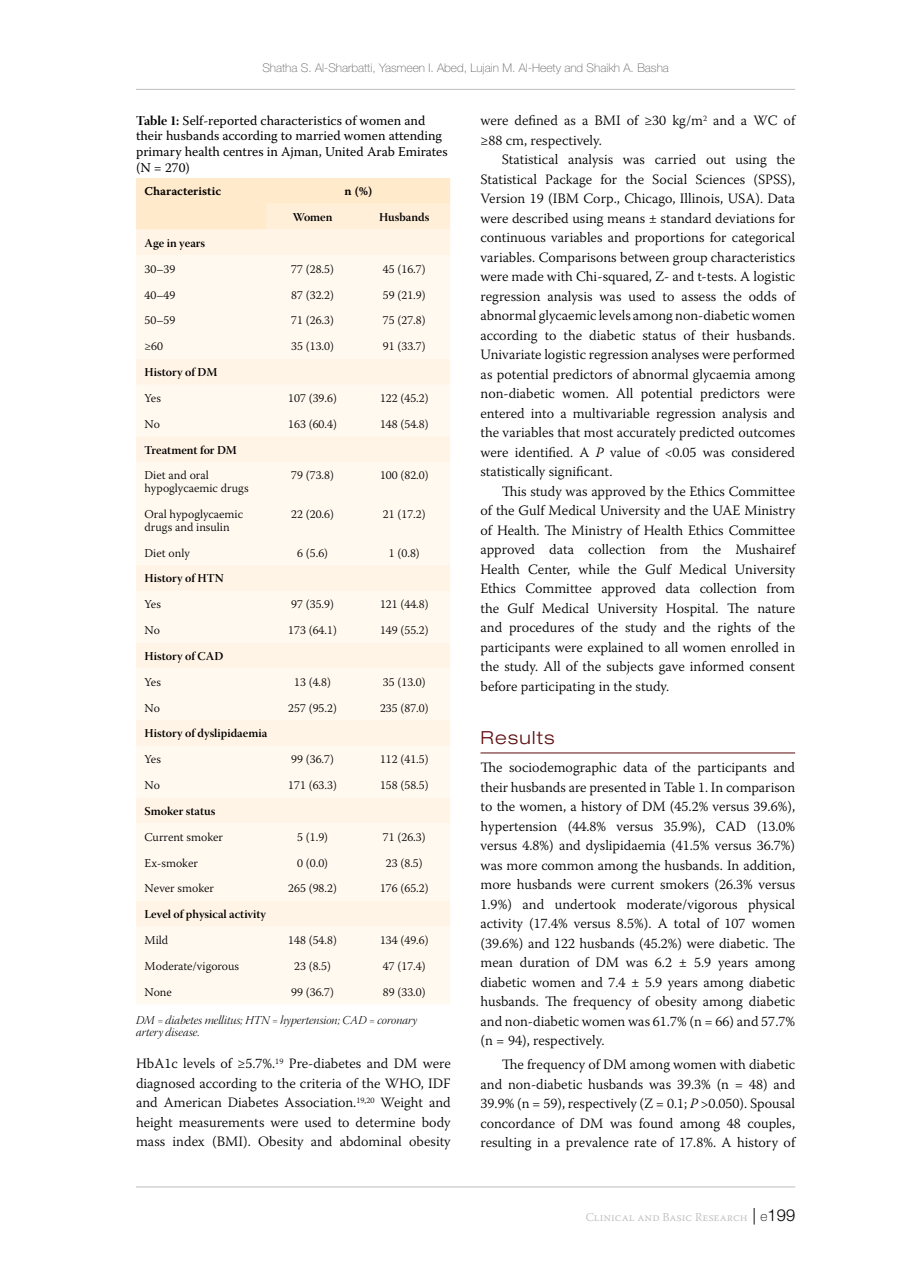
<style>
.page{position:relative;width:910px;height:1280px;background:#fff}
.page>*{position:absolute;margin:0;border:0;box-sizing:border-box;transform-origin:0 0}
.t1{font:300 expanded 18px "Helvetica Neue LT Pro";letter-spacing:.075em;color:#600e10}
.t2{font:300 14.25px/19.5px "Warnock Pro";color:#000;text-align:justify}
.t3{font:13.5px/15.8px "Warnock Pro";color:#000}
.t4{font:300 12px/12.8px "Warnock Pro";color:#000}
.t5{font:12px "Warnock Pro Semibold Subh";color:#000}
.t6{font:100 12px "Helvetica Neue LT Pro";color:#636466}
.t7{font:12px/12.8px "Warnock Pro Light It Disp";color:#000}
.t8{font:300 12px "Warnock Pro";color:#bcbec0}
.t9{font:12px "Warnock Pro Semibold Capt";color:#000}
.s1{font-family:"Warnock Pro Bold Disp"}
.s2{font-style:italic}
.s3{font-family:"Helvetica Neue LT Pro";font-size:16.5px;color:#000}
.s4{font-family:"Helvetica Neue LT Pro";font-weight:100;font-size:13.5px;color:#000}
</style>
<div class="page">
<hr style="left:136px;top:89px;width:659px;height:1px;background:#bcbec0">
<hr style="left:136px;top:1187px;width:659px;height:1px;background:#bcbec0">
<hr style="left:480px;top:753px;width:315px;height:1px;background:#600e10">
<svg style="left:136px;top:178px;width:314px;height:52px;background:#ffebd0"></svg>
<div style="left:136px;top:230px;width:314px;height:25px;background:#fff4e6"></div>
<svg style="left:136px;top:255px;width:314px;height:749px;fill:#fff9f0"></svg>
<p class="t6" style="left:262px;top:61px;width:408px">Shatha S. Al-Sharbatti, Yasmeen I. Abed, Lujain M. Al-Heety and Shaikh A. Basha</p>
<p class="t3" style="left:136px;top:112px;width:313px"><span class="s1">Table 1:</span> Self-reported characteristics of women and their husbands according to married women attending primary health centres in Ajman, United Arab Emirates (N = 270)</p>
<p class="t9" style="left:145px;top:184px;width:78px">Characteristic</p>
<p class="t9" style="left:345px;top:184px;width:29px">n (%)</p>
<p class="t5" style="left:293px;top:210px;width:41px">Women</p>
<p class="t5" style="left:379px;top:210px;width:52px">Husbands</p>
<p class="t5" style="left:145px;top:236px;width:62px">Age in years</p>
<p class="t4" style="left:145px;top:262px;width:32px">30–39</p>
<p class="t4" style="left:291px;top:262px;width:44px">77 (28.5)</p>
<p class="t4" style="left:383px;top:262px;width:44px">45 (16.7)</p>
<p class="t4" style="left:145px;top:288px;width:32px">40–49</p>
<p class="t4" style="left:291px;top:288px;width:44px">87 (32.2)</p>
<p class="t4" style="left:383px;top:288px;width:44px">59 (21.9)</p>
<p class="t4" style="left:145px;top:314px;width:32px">50–59</p>
<p class="t4" style="left:291px;top:314px;width:44px">71 (26.3)</p>
<p class="t4" style="left:383px;top:314px;width:44px">75 (27.8)</p>
<p class="t4" style="left:145px;top:340px;width:20px">≥60</p>
<p class="t4" style="left:291px;top:340px;width:44px">35 (13.0)</p>
<p class="t4" style="left:383px;top:340px;width:44px">91 (33.7)</p>
<p class="t5" style="left:145px;top:365px;width:74px">History of DM</p>
<p class="t4" style="left:145px;top:391px;width:18px">Yes</p>
<p class="t4" style="left:288px;top:391px;width:50px">107 (39.6)</p>
<p class="t4" style="left:380px;top:391px;width:50px">122 (45.2)</p>
<p class="t4" style="left:145px;top:417px;width:17px">No</p>
<p class="t4" style="left:288px;top:417px;width:50px">163 (60.4)</p>
<p class="t4" style="left:380px;top:417px;width:50px">148 (54.8)</p>
<p class="t5" style="left:145px;top:442px;width:94px">Treatment for DM</p>
<p class="t4" style="left:145px;top:469px;width:106px">Diet and oral hypoglycaemic drugs</p>
<p class="t4" style="left:291px;top:469px;width:44px">79 (73.8)</p>
<p class="t4" style="left:380px;top:469px;width:50px">100 (82.0)</p>
<p class="t4" style="left:145px;top:507px;width:100px">Oral hypoglycaemic drugs and insulin</p>
<p class="t4" style="left:291px;top:507px;width:44px">22 (20.6)</p>
<p class="t4" style="left:383px;top:507px;width:44px">21 (17.2)</p>
<p class="t4" style="left:145px;top:546px;width:47px">Diet only</p>
<p class="t4" style="left:297px;top:546px;width:32px">6 (5.6)</p>
<p class="t4" style="left:389px;top:546px;width:32px">1 (0.8)</p>
<p class="t5" style="left:145px;top:571px;width:81px">History of HTN</p>
<p class="t4" style="left:145px;top:598px;width:18px">Yes</p>
<p class="t4" style="left:291px;top:598px;width:44px">97 (35.9)</p>
<p class="t4" style="left:380px;top:598px;width:50px">121 (44.8)</p>
<p class="t4" style="left:145px;top:623px;width:17px">No</p>
<p class="t4" style="left:288px;top:623px;width:50px">173 (64.1)</p>
<p class="t4" style="left:380px;top:623px;width:50px">149 (55.2)</p>
<p class="t5" style="left:145px;top:649px;width:80px">History of CAD</p>
<p class="t4" style="left:145px;top:675px;width:18px">Yes</p>
<p class="t4" style="left:294px;top:675px;width:38px">13 (4.8)</p>
<p class="t4" style="left:383px;top:675px;width:44px">35 (13.0)</p>
<p class="t4" style="left:145px;top:701px;width:17px">No</p>
<p class="t4" style="left:288px;top:701px;width:50px">257 (95.2)</p>
<p class="t4" style="left:380px;top:701px;width:50px">235 (87.0)</p>
<p class="t5" style="left:145px;top:726px;width:124px">History of dyslipidaemia</p>
<p class="t4" style="left:145px;top:753px;width:18px">Yes</p>
<p class="t4" style="left:291px;top:753px;width:44px">99 (36.7)</p>
<p class="t4" style="left:380px;top:753px;width:50px">112 (41.5)</p>
<p class="t4" style="left:145px;top:778px;width:17px">No</p>
<p class="t4" style="left:288px;top:778px;width:50px">171 (63.3)</p>
<p class="t4" style="left:380px;top:778px;width:50px">158 (58.5)</p>
<p class="t5" style="left:145px;top:804px;width:72px">Smoker status</p>
<p class="t4" style="left:145px;top:830px;width:80px">Current smoker</p>
<p class="t4" style="left:297px;top:830px;width:32px">5 (1.9)</p>
<p class="t4" style="left:383px;top:830px;width:44px">71 (26.3)</p>
<p class="t4" style="left:145px;top:856px;width:55px">Ex-smoker</p>
<p class="t4" style="left:297px;top:856px;width:32px">0 (0.0)</p>
<p class="t4" style="left:386px;top:856px;width:38px">23 (8.5)</p>
<p class="t4" style="left:145px;top:882px;width:71px">Never smoker</p>
<p class="t4" style="left:288px;top:882px;width:50px">265 (98.2)</p>
<p class="t4" style="left:380px;top:882px;width:50px">176 (65.2)</p>
<p class="t5" style="left:145px;top:907px;width:123px">Level of physical activity</p>
<p class="t4" style="left:145px;top:933px;width:25px">Mild</p>
<p class="t4" style="left:288px;top:933px;width:50px">148 (54.8)</p>
<p class="t4" style="left:380px;top:933px;width:50px">134 (49.6)</p>
<p class="t4" style="left:145px;top:959px;width:96px">Moderate/vigorous</p>
<p class="t4" style="left:294px;top:959px;width:38px">23 (8.5)</p>
<p class="t4" style="left:383px;top:959px;width:44px">47 (17.4)</p>
<p class="t4" style="left:145px;top:985px;width:29px">None</p>
<p class="t4" style="left:291px;top:985px;width:44px">99 (36.7)</p>
<p class="t4" style="left:383px;top:985px;width:44px">89 (33.0)</p>
<p class="t7" style="left:136px;top:1014px;width:283px">DM = diabetes mellitus; HTN = hypertension; CAD = coronary artery disease.</p>
<p class="t2" style="left:136px;top:1053px;width:316px">HbA1c levels of ≥5.7%.<sup>19</sup> Pre-diabetes and DM were diagnosed according to the criteria of the WHO, IDF and American Diabetes Association.<sup>19,20</sup> Weight and height measurements were used to determine body mass index (BMI). Obesity and abdominal obesity</p>
<p class="t2" style="left:480px;top:111px;width:317px">were defined as a BMI of ≥30 kg/m<sup>2</sup> and a WC of ≥88 cm, respectively.</p>
<p class="t2" style="left:480px;top:150px;width:317px;text-indent:21px">Statistical analysis was carried out using the Statistical Package for the Social Sciences (SPSS), Version 19 (IBM Corp., Chicago, Illinois, USA). Data were described using means ± standard deviations for continuous variables and proportions for categorical variables. Comparisons between group characteristics were made with Chi-squared, Z- and t-tests. A logistic regression analysis was used to assess the odds of abnormal glycaemic levels among non-diabetic women according to the diabetic status of their husbands.<br>Univariate logistic regression analyses were performed as potential predictors of abnormal glycaemia among non-diabetic women. All potential predictors were entered into a multivariable regression analysis and the variables that most accurately predicted outcomes were identified. A <span class="s2">P</span> value of &lt;0.05 was considered statistically significant.</p>
<p class="t2" style="left:480px;top:481px;width:317px;text-indent:21px">This study was approved by the Ethics Committee of the Gulf Medical University and the UAE Ministry of Health. The Ministry of Health Ethics Committee approved data collection from the Mushairef Health Center, while the Gulf Medical University Ethics Committee approved data collection from the Gulf Medical University Hospital. The nature and procedures of the study and the rights of the participants were explained to all women enrolled in the study. All of the subjects gave informed consent before participating in the study.</p>
<p class="t1" style="left:480px;top:727px;width:76px">Results</p>
<p class="t2" style="left:480px;top:758px;width:316px">The sociodemographic data of the participants and their husbands are presented in Table 1. In comparison to the women, a history of DM (45.2% versus 39.6%), hypertension (44.8% versus 35.9%), CAD (13.0% versus 4.8%) and dyslipidaemia (41.5% versus 36.7%) was more common among the husbands. In addition, more husbands were current smokers (26.3% versus 1.9%) and undertook moderate/vigorous physical activity (17.4% versus 8.5%). A total of 107 women (39.6%) and 122 husbands (45.2%) were diabetic. The mean duration of DM was 6.2 ± 5.9 years among diabetic women and 7.4 ± 5.9 years among diabetic husbands. The frequency of obesity among diabetic and non-diabetic women was 61.7% (n = 66) and 57.7% (n = 94), respectively.</p>
<p class="t2" style="left:480px;top:1054px;width:317px;text-indent:21px">The frequency of DM among women with diabetic and non-diabetic husbands was 39.3% (n = 48) and 39.9% (n = 59), respectively (Z = 0.1; <span class="s2">P</span> &gt;0.050). Spousal concordance of DM was found among 48 couples, resulting in a prevalence rate of 17.8%. A history of</p>
<p class="t8" style="left:586px;top:1210px;width:211px">Clinical and Basic Research <span class="s3">|</span> <span class="s4">e</span><span class="s3">199</span></p>
</div>
